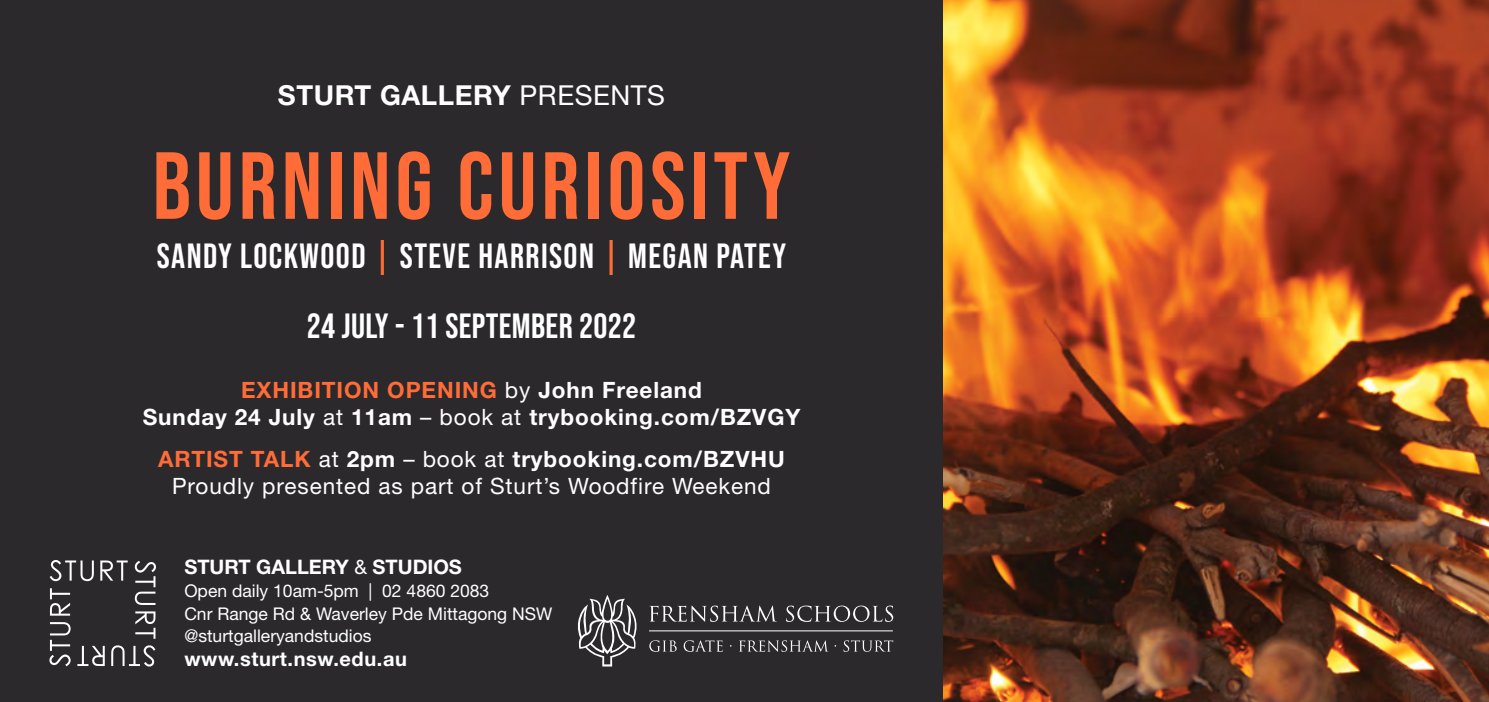
<style>
.page{position:relative;width:1489px;height:702px;background:#fff}
.page>*{position:absolute;margin:0;border:0;box-sizing:border-box;transform-origin:0 0}
.t1{font:95px "Bebas Neue";letter-spacing:.05em;color:#ff6c37}
.t2{font:35px/70.2px "Bebas Neue";letter-spacing:.04em;color:#fff;text-align:center}
.t3{font:700 27.5px "Helvetica Neue LT Std";letter-spacing:.02em;color:#fff}
.t4{font:22.5px/27px "Helvetica Neue LT Std";letter-spacing:.04em;color:#fff;text-align:center}
.t5{font:700 22.5px/27px "Helvetica Neue LT Std";letter-spacing:.04em;color:#fff;text-align:center}
.t6{font:700 20px "Helvetica Neue LT Std";color:#fff}
.t7{font:700 20px "Helvetica Neue LT Std";letter-spacing:.03em;color:#fff}
.t8{font:17.5px/22.5px "Helvetica Neue LT Std";color:#fff}
.s1{font-weight:400}
.s2{color:#ff6c37}
.s3{font-weight:700;color:#ff6c37}
.s4{font-weight:700}
</style>
<div class="page">
<div style="left:0;top:0;width:943px;height:702px;background:#2b292c"></div>
<svg style="left:50px;top:560px;width:44px;height:21px"></svg>
<svg style="left:100px;top:560px;width:28px;height:20px"></svg>
<svg style="left:50px;top:622px;width:21px;height:44px"></svg>
<svg style="left:50px;top:588px;width:20px;height:27px"></svg>
<svg style="left:135px;top:561px;width:21px;height:44px"></svg>
<svg style="left:135px;top:611px;width:20px;height:27px"></svg>
<svg style="left:111px;top:645px;width:44px;height:21px"></svg>
<svg style="left:77px;top:645px;width:28px;height:21px"></svg>
<svg style="left:649px;top:605px;width:128px;height:17px"></svg>
<svg style="left:786px;top:605px;width:107px;height:17px"></svg>
<hr style="left:649px;top:630px;width:243px;height:1px;background:#fff">
<svg style="left:649px;top:640px;width:27px;height:11px"></svg>
<svg style="left:683px;top:640px;width:39px;height:11px"></svg>
<svg style="left:739px;top:640px;width:88px;height:11px"></svg>
<svg style="left:843px;top:640px;width:50px;height:11px"></svg>
<svg style="left:578px;top:595px;width:59px;height:71px"></svg>
<img style="left:943px;top:0;width:545px;height:702px">
<p class="t3" style="left:278px;top:78px;width:388px">STURT GALLERY <span class="s1">PRESENTS</span></p>
<h1 class="t1" style="left:152px;top:132px;width:639px">BURNING CURIOSITY</h1>
<h2 class="t2" style="left:157px;top:220px;width:630px">SANDY LOCKWOOD <span class="s2">|</span> STEVE HARRISON <span class="s2">|</span> MEGAN PATEY<br>24 JULY - 11 SEPTEMBER 2022</h2>
<p class="t5" style="left:143px;top:376px;width:659px"><span class="s2">EXHIBITION OPENING</span> <span class="s1">by</span> John Freeland<br>Sunday 24 July <span class="s1">at</span> 11am <span class="s1">– book at</span> trybooking.com/BZVGY</p>
<p class="t4" style="left:158px;top:444px;width:628px"><span class="s3">ARTIST TALK</span> at <span class="s4">2pm</span> – book at <span class="s4">trybooking.com/BZVHU<br></span>Proudly presented as part of Sturt’s Woodfire Weekend</p>
<p class="t6" style="left:184px;top:555px;width:279px">STURT GALLERY <span class="s1">&amp;</span> STUDIOS</p>
<p class="t8" style="left:184px;top:579px;width:369px">Open daily 10am-5pm | 02 4860 2083<br>Cnr Range Rd &amp; Waverley Pde Mittagong NSW @sturtgalleryandstudios</p>
<p class="t7" style="left:184px;top:646px;width:224px">www.sturt.nsw.edu.au</p>
</div>
